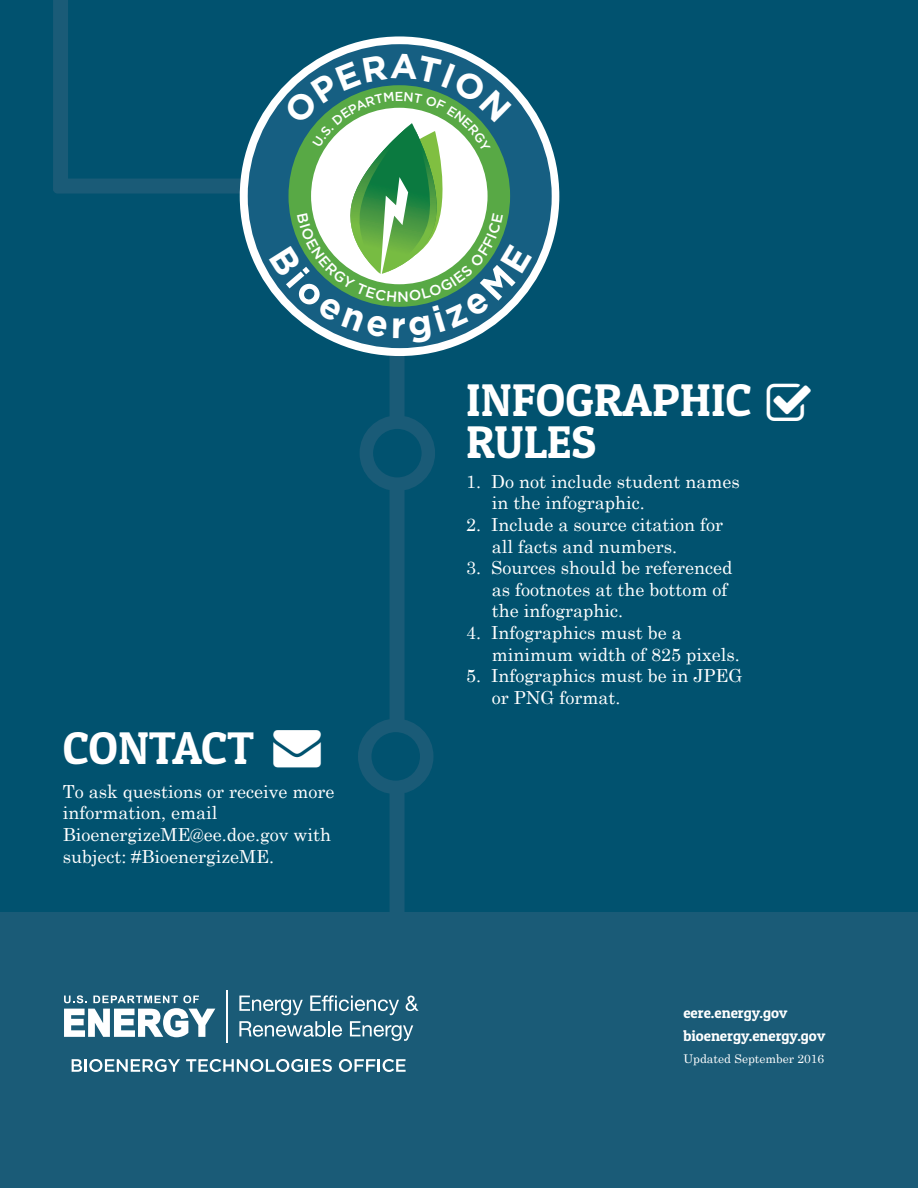
<style>
.page{position:relative;width:918px;height:1188px;background:#fff}
.page>*{position:absolute;margin:0;border:0;box-sizing:border-box;transform-origin:0 0}
.t1{font:45.9px/42px "Patua One";color:#fff}
.t2{font:18px/21.6px "Century Schoolbook";color:#fff}
.t3{font:15px/22.5px "Patua One";color:#fff}
.t4{font:12px "Century Schoolbook";color:#fff}
</style>
<div class="page">
<div style="left:0;top:0;width:918px;height:912px;background:#01526f"></div>
<div style="left:0;top:912px;width:918px;height:276px;background:#1a5b77"></div>
<div style="left:53px;top:0;width:15px;height:193px;background:#1a5b77"></div>
<div style="left:53px;top:179px;width:311px;height:15px;background:#1a5b77;border-radius:4px"></div>
<div style="left:390px;top:221px;width:15px;height:713px;background:#1a5b77;border-radius:7px"></div>
<div style="left:365px;top:725px;width:62px;height:62px;background:#01526f;border-radius:50%"></div>
<div style="left:358px;top:719px;width:75px;height:75px;border:14px solid #1a5b77;border-radius:50%"></div>
<svg style="left:64px;top:995px;width:151px;height:42px"></svg>
<hr style="left:227px;top:990px;width:1px;height:52px;background:#fff">
<svg style="left:239px;top:996px;width:64px;height:19px"></svg>
<svg style="left:310px;top:995px;width:89px;height:20px"></svg>
<svg style="left:406px;top:996px;width:13px;height:15px"></svg>
<svg style="left:239px;top:1021px;width:103px;height:16px"></svg>
<svg style="left:350px;top:1021px;width:63px;height:20px"></svg>
<svg style="left:72px;top:1059px;width:108px;height:13px"></svg>
<svg style="left:186px;top:1059px;width:146px;height:13px"></svg>
<svg style="left:339px;top:1059px;width:67px;height:13px"></svg>
<div style="left:366px;top:422px;width:62px;height:62px;background:#01526f;border-radius:50%"></div>
<div style="left:360px;top:415px;width:75px;height:76px;border:14px solid #1a5b77;border-radius:50%"></div>
<div style="left:240px;top:36px;width:319px;height:320px;background:#fff;border-radius:50%"></div>
<div style="left:248px;top:44px;width:304px;height:304px;border:33px solid #165f82;border-radius:50%"></div>
<div style="left:273px;top:730px;width:48px;height:37px;background:#01526f"></div>
<div style="left:767px;top:383px;width:44px;height:38px;background:#01526f"></div>
<svg style="left:269px;top:53px;width:263px;height:290px"></svg>
<h1 class="t1" style="left:63px;top:726px;width:193px">CONTACT</h1>
<p class="t2" style="left:63px;top:780px;width:273px">To ask questions or receive more information, email<br>BioenergizeME@ee.doe.gov with subject: #BioenergizeME.</p>
<h1 class="t1" style="left:466px;top:379px;width:287px">INFOGRAPHIC<br>RULES</h1>
<p class="t2" style="left:492px;top:470px;width:250px;text-indent:-26px">1. Do not include student names in the infographic.</p>
<p class="t2" style="left:492px;top:513px;width:233px;text-indent:-26px">2. Include a source citation for all facts and numbers.</p>
<p class="t2" style="left:492px;top:557px;width:242px;text-indent:-26px">3. Sources should be referenced as footnotes at the bottom of the infographic.</p>
<p class="t2" style="left:492px;top:621px;width:250px;text-indent:-26px">4. Infographics must be a minimum width of 825 pixels.</p>
<p class="t2" style="left:492px;top:665px;width:252px;text-indent:-26px">5. Infographics must be in JPEG or PNG format.</p>
<p class="t3" style="left:683px;top:1002px;width:144px">eere.energy.gov bioenergy.energy.gov</p>
<p class="t4" style="left:683px;top:1051px;width:142px">Updated September 2016</p>
</div>
